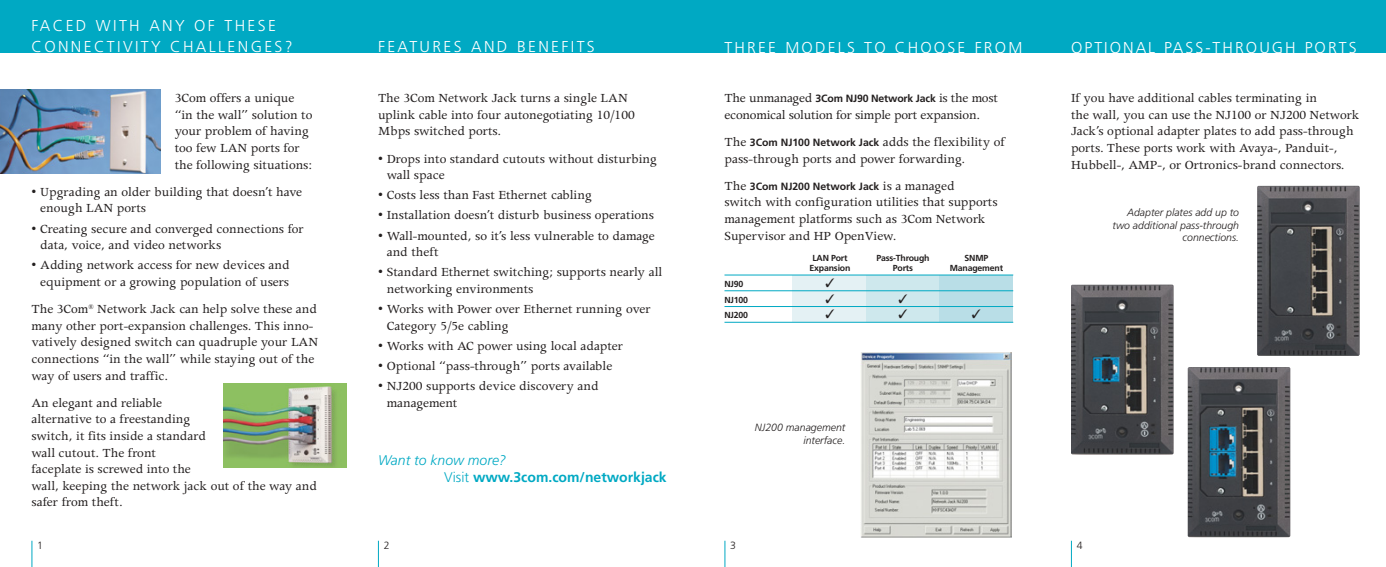
<style>
.page{position:relative;width:1386px;height:567px;background:#fff}
.page>*{position:absolute;margin:0;border:0;box-sizing:border-box;transform-origin:0 0}
.t1{font:300 15.75px/21px "Frutiger";letter-spacing:.15em;color:#fff}
.t2{font:300 15.75px "Frutiger";letter-spacing:.13em;color:#fff}
.t3{font:14px/16.6px "Apollo";color:#231f1f}
.t4{font:700 14px/16.6px "Frutiger";color:#00a9c3}
.t5{font:italic 300 10.5px/12.6px "Frutiger";color:#231f1f;text-align:right}
.t6{font:700 10.5px "Frutiger";color:#231f1f}
.t7{font:300 10.5px "Frutiger";color:#231f1f}
.t8{font:700 8.75px "Frutiger";letter-spacing:-.02em;color:#231f1f}
.s1{font-weight:300;font-style:italic}
.s2{font-weight:300}
.s3{font-family:"Frutiger";font-weight:700;font-size:10.5px}
.s4{font-family:"Apollo";font-weight:400;font-size:14px}
</style>
<div class="page">
<div style="left:0;top:0;width:1386px;height:52px;background:#00a9c3"></div>
<img style="left:860px;top:352px;width:152px;height:185px">
<img style="left:223px;top:383px;width:123px;height:84px">
<img style="left:0;top:90px;width:161px;height:83px">
<svg style="left:31px;top:541px;width:1px;height:26px"></svg>
<svg style="left:378px;top:541px;width:1px;height:26px"></svg>
<svg style="left:724px;top:541px;width:1px;height:26px"></svg>
<svg style="left:1071px;top:541px;width:1px;height:26px"></svg>
<div style="left:793px;top:275px;width:73px;height:47px;background:#e4f1f4"></div>
<div style="left:866px;top:275px;width:74px;height:47px;background:#cee8ed"></div>
<img style="left:1257px;top:186px;width:103px;height:170px;border-radius:2px">
<img style="left:1188px;top:367px;width:102px;height:170px;border-radius:2px">
<img style="left:1071px;top:284px;width:103px;height:171px;border-radius:2px">
<div style="left:940px;top:275px;width:73px;height:47px;background:#b9dee7"></div>
<hr style="left:724px;top:275px;width:289px;height:1px;background:#00a9c3">
<hr style="left:724px;top:290px;width:289px;height:1px;background:#00a9c3">
<hr style="left:724px;top:306px;width:289px;height:1px;background:#00a9c3">
<hr style="left:724px;top:322px;width:289px;height:1px;background:#00a9c3">
<p class="t1" style="left:32px;top:17px;width:263px">FACED WITH ANY OF THESE<br>CONNECTIVITY CHALLENGES?</p>
<p class="t3" style="left:175px;top:91px;width:139px">3Com offers a unique “in the wall” solution to your problem of having too few LAN ports for the following situations:</p>
<p class="t3" style="left:40px;top:185px;width:263px;text-indent:-9px">• Upgrading an older building that doesn’t have enough LAN ports</p>
<p class="t3" style="left:40px;top:222px;width:265px;text-indent:-9px">• Creating secure and converged connections for data, voice, and video networks</p>
<p class="t3" style="left:32px;top:258px;width:260px;text-align:center">• Adding network access for new devices and equipment or a growing population of users</p>
<p class="t3" style="left:32px;top:302px;width:288px">The 3Com<sup>®</sup> Network Jack can help solve these and many other port-expansion challenges. This inno&shy;vatively designed switch can quadruple your LAN connections “in the wall” while staying out of the way of users and traffic.</p>
<p class="t3" style="left:32px;top:396px;width:287px">An elegant and reliable<br>alternative to a freestanding<br>switch, it fits inside a standard<br>wall cutout. The front<br>faceplate is screwed into the<br>wall, keeping the network jack out of the way and safer from theft.</p>
<p class="t1" style="left:378px;top:38px;width:218px">FEATURES AND BENEFITS</p>
<p class="t3" style="left:378px;top:91px;width:258px">The 3Com Network Jack turns a single LAN uplink cable into four autonegotiating 10/100<br>Mbps switched ports.</p>
<p class="t3" style="left:387px;top:152px;width:272px;text-indent:-9px">• Drops into standard cutouts without disturbing wall space</p>
<p class="t3" style="left:378px;top:188px;width:216px">• Costs less than Fast Ethernet cabling</p>
<p class="t3" style="left:378px;top:209px;width:278px">• Installation doesn’t disturb business operations</p>
<p class="t3" style="left:387px;top:229px;width:270px;text-indent:-9px">• Wall-mounted, so it’s less vulnerable to damage and theft</p>
<p class="t3" style="left:387px;top:265px;width:277px;text-indent:-9px">• Standard Ethernet switching; supports nearly all networking environments</p>
<p class="t3" style="left:387px;top:302px;width:265px;text-indent:-9px">• Works with Power over Ethernet running over<br>Category 5/5e cabling</p>
<p class="t3" style="left:378px;top:339px;width:247px">• Works with AC power using local adapter</p>
<p class="t3" style="left:378px;top:359px;width:236px">• Optional “pass-through” ports available</p>
<p class="t3" style="left:387px;top:379px;width:214px;text-indent:-9px">• NJ200 supports device discovery and management</p>
<p class="t4" style="left:444px;top:453px;width:224px;text-indent:-66px"><span class="s1">Want to know more?<br></span><span class="s2">Visit</span> www.3com.com/networkjack</p>
<p class="t1" style="left:724px;top:38px;width:299px">THREE MODELS TO CHOOSE FROM</p>
<p class="t3" style="left:724px;top:91px;width:275px">The unmanaged <span class="s3">3Com NJ90 Network Jack</span> is the most economical solution for simple port expansion.</p>
<p class="t3" style="left:724px;top:135px;width:282px">The <span class="s3">3Com NJ100 Network Jack</span> adds the flexibility of pass-through ports and power forwarding.</p>
<p class="t6" style="left:724px;top:182px;width:232px"><span class="s4">The</span> 3Com NJ200 Network Jack <span class="s4">is a managed</span></p>
<p class="t3" style="left:724px;top:195px;width:275px">switch with configuration utilities that supports management platforms such as 3Com Network<br>Supervisor and HP OpenView.</p>
<p class="t8" style="left:812px;top:254px;width:37px">LAN Port</p>
<p class="t8" style="left:876px;top:254px;width:55px">Pass-Through</p>
<p class="t8" style="left:965px;top:254px;width:25px">SNMP</p>
<p class="t8" style="left:810px;top:265px;width:42px">Expansion</p>
<p class="t8" style="left:893px;top:265px;width:22px">Ports</p>
<p class="t8" style="left:950px;top:265px;width:55px">Management</p>
<p class="t8" style="left:724px;top:280px;width:20px">NJ90</p>
<p class="t8" style="left:724px;top:296px;width:25px">NJ100</p>
<p class="t8" style="left:724px;top:312px;width:25px">NJ200</p>
<p class="t5" style="left:755px;top:422px;width:92px">NJ200 management interface.</p>
<p class="t2" style="left:1071px;top:41px;width:287px">OPTIONAL PASS-THROUGH PORTS</p>
<p class="t3" style="left:1071px;top:91px;width:290px">If you have additional cables terminating in<br>the wall, you can use the NJ100 or NJ200 Network Jack’s optional adapter plates to add pass-through ports. These ports work with Avaya-, Panduit-, Hubbell-, AMP-, or Ortronics-brand connectors.</p>
<p class="t5" style="left:1113px;top:207px;width:128px">Adapter plates add up to two additional pass-through connections.</p>
<p class="t7" style="left:37px;top:541px;width:7px">1</p>
<p class="t7" style="left:384px;top:541px;width:7px">2</p>
<p class="t7" style="left:730px;top:541px;width:7px">3</p>
<p class="t7" style="left:1077px;top:541px;width:7px">4</p>
</div>
